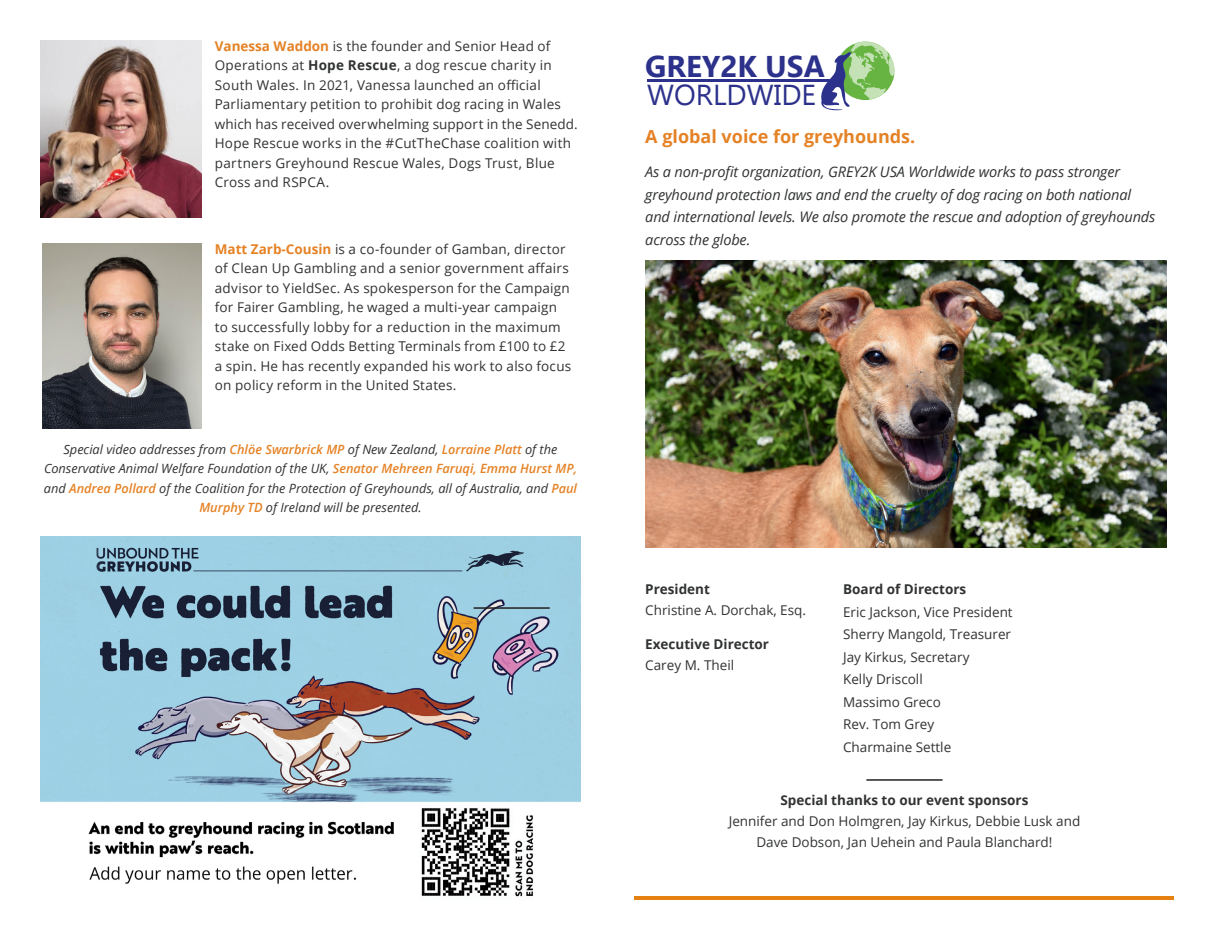
<style>
.page{position:relative;width:1215px;height:945px;background:#fff}
.page>*{position:absolute;margin:0;border:0;box-sizing:border-box;transform-origin:0 0}
.t1{font:700 30px "Ebrima";color:#2c318b}
.t2{font:28.8px "Ebrima";color:#2c318b}
.t3{font:700 18px "Open Sans";color:#e58225}
.t4{font:italic 14.55px/22.5px "Open Sans";letter-spacing:-.01em;color:#313232}
.at{font:13.5px/19.5px "Open Sans";letter-spacing:.015em;color:#313232}
.t5{font:700 13.5px "Open Sans";color:#313232}
.t6{font:italic 12.75px/19.5px "Open Sans";color:#313232;text-align:center}
.s1{font-weight:700;color:#e58225}
.s2{font-weight:700}
.s3{font-weight:600;color:#e58225}
</style>
<div class="page">
<img style="left:645px;top:260px;width:522px;height:287px">
<hr style="left:647px;top:79px;width:183px;height:3px;background:#2c318b">
<svg style="left:821px;top:42px;width:74px;height:69px"></svg>
<hr style="left:634px;top:896px;width:540px;height:4px;background:#e58110">
<img style="left:40px;top:41px;width:161px;height:176px">
<img style="left:43px;top:243px;width:158px;height:185px">
<img style="left:41px;top:537px;width:539px;height:360px">
<hr style="left:866px;top:779px;width:77px;height:2px;background:#231f20">
<hr style="left:474px;top:607px;width:76px;height:2px;background:#231f20">
<p class="at" style="left:215px;top:36px;width:365px"><span class="s1">Vanessa Waddon</span> is the founder and Senior Head of Operations at <span class="s2">Hope Rescue</span>, a dog rescue charity in South Wales. In 2021, Vanessa launched an official Parliamentary petition to prohibit dog racing in Wales which has received overwhelming support in the Senedd.<br>Hope Rescue works in the #CutTheChase coalition with partners Greyhound Rescue Wales, Dogs Trust, Blue Cross and RSPCA.</p>
<p class="at" style="left:215px;top:239px;width:358px"><span class="s1">Matt Zarb-Cousin</span> is a co-founder of Gamban, director of Clean Up Gambling and a senior government affairs advisor to YieldSec. As spokesperson for the Campaign for Fairer Gambling, he waged a multi-year campaign to successfully lobby for a reduction in the maximum stake on Fixed Odds Betting Terminals from £100 to £2 a spin. He has recently expanded his work to also focus on policy reform in the United States.</p>
<p class="t6" style="left:44px;top:439px;width:535px">Special video addresses from <span class="s3">Chlöe Swarbrick MP</span> of New Zealand, <span class="s3">Lorraine Platt</span> of the Conservative Animal Welfare Foundation of the UK, <span class="s3">Senator Mehreen Faruqi, Emma Hurst MP, </span>and <span class="s3">Andrea Pollard</span> of the Coalition for the Protection of Greyhounds, all of Australia, and <span class="s3">Paul Murphy TD</span> of Ireland will be presented.</p>
<p class="t1" style="left:645px;top:44px;width:181px">GREY2K USA</p>
<p class="t2" style="left:647px;top:74px;width:170px">WORLDWIDE</p>
<p class="t3" style="left:645px;top:123px;width:272px">A global voice for greyhounds.</p>
<p class="t4" style="left:645px;top:161px;width:512px">As a non-profit organization, GREY2K USA Worldwide works to pass stronger greyhound protection laws and end the cruelty of dog racing on both national and international levels. We also promote the rescue and adoption of greyhounds across the globe.</p>
<p class="t5" style="left:645px;top:580px;width:66px">President</p>
<p class="at" style="left:645px;top:600px;width:162px">Christine A. Dorchak, Esq.</p>
<p class="t5" style="left:645px;top:635px;width:125px">Executive Director</p>
<p class="at" style="left:645px;top:655px;width:90px">Carey M. Theil</p>
<p class="t5" style="left:843px;top:580px;width:125px">Board of Directors</p>
<p class="at" style="left:843px;top:602px;width:171px">Eric Jackson, Vice President</p>
<p class="at" style="left:843px;top:624px;width:170px">Sherry Mangold, Treasurer</p>
<p class="at" style="left:843px;top:647px;width:128px">Jay Kirkus, Secretary</p>
<p class="at" style="left:843px;top:669px;width:81px">Kelly Driscoll</p>
<p class="at" style="left:843px;top:692px;width:99px">Massimo Greco</p>
<p class="at" style="left:843px;top:714px;width:93px">Rev. Tom Grey</p>
<p class="at" style="left:843px;top:737px;width:110px">Charmaine Settle</p>
<p class="at" style="left:729px;top:789px;width:353px;line-height:21px;text-align:center"><span class="s2">Special thanks to our event sponsors<br></span>Jennifer and Don Holmgren, Jay Kirkus, Debbie Lusk and<br>Dave Dobson, Jan Uehein and Paula Blanchard!</p>
</div>
